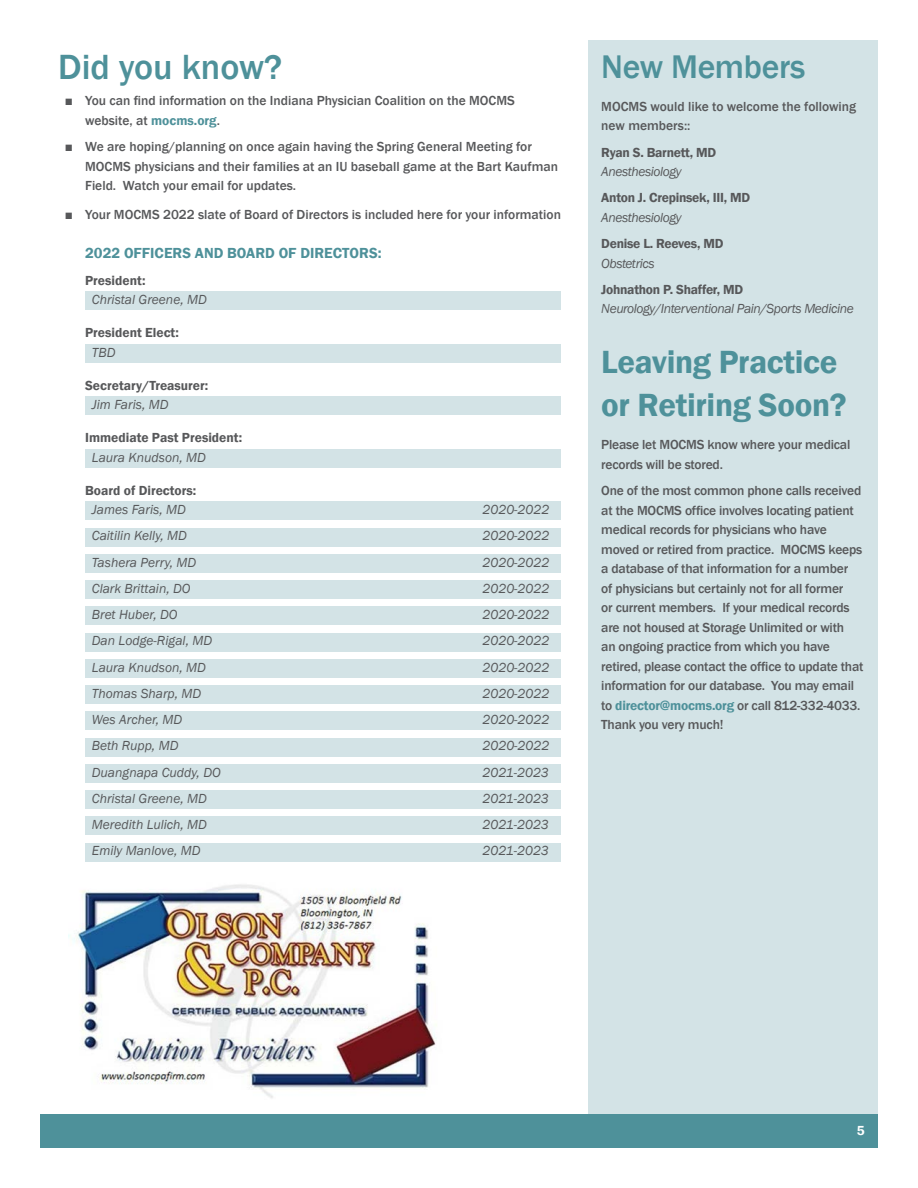
<style>
.page{position:relative;width:918px;height:1188px;background:#fff}
.page>*{position:absolute;margin:0;border:0;box-sizing:border-box;transform-origin:0 0}
.t1{font:500 36px "Franklin Gothic";color:#4e919a}
.h1_-_Sidebar{font:500 33.6px "Franklin Gothic";letter-spacing:-.01em;color:#4e919a}
.t2{font:600 33px/43.2px "Franklin Gothic";letter-spacing:-.01em;color:#4e919a}
.t3{font:600 15px "Franklin Gothic";color:#4e919a}
.t4{font:500 13.5px/19.5px "Franklin Gothic";letter-spacing:-.015em;color:#57585a}
.ul{font:italic 13.5px "Franklin Gothic";color:#57585a}
.ul-2{font:600 13.5px "Franklin Gothic";color:#57585a}
.ul-3{font:italic 13.5px "Franklin Gothic";letter-spacing:-.03em;color:#57585a}
.ul-4{font:600 13.5px "Franklin Gothic";letter-spacing:-.02em;color:#57585a}
.t5{font:600 13.5px "Franklin Gothic";color:#fff}
.s1{font-weight:600;color:#4e919a}
</style>
<div class="page">
<div style="left:823px;top:1114px;width:55px;height:34px;background:#4e919a"></div>
<div style="left:40px;top:1114px;width:783px;height:34px;background:#4e919a"></div>
<div style="left:85px;top:292px;width:476px;height:18px;background:#d3e3e6"></div>
<div style="left:85px;top:344px;width:476px;height:19px;background:#d3e3e6"></div>
<div style="left:85px;top:397px;width:476px;height:18px;background:#d3e3e6"></div>
<div style="left:85px;top:449px;width:476px;height:19px;background:#d3e3e6"></div>
<div style="left:85px;top:502px;width:476px;height:18px;background:#d3e3e6"></div>
<div style="left:85px;top:528px;width:476px;height:18px;background:#d3e3e6"></div>
<div style="left:85px;top:554px;width:476px;height:19px;background:#d3e3e6"></div>
<div style="left:85px;top:580px;width:476px;height:19px;background:#d3e3e6"></div>
<div style="left:85px;top:607px;width:476px;height:18px;background:#d3e3e6"></div>
<div style="left:85px;top:633px;width:476px;height:18px;background:#d3e3e6"></div>
<div style="left:85px;top:659px;width:476px;height:19px;background:#d3e3e6"></div>
<div style="left:85px;top:685px;width:476px;height:19px;background:#d3e3e6"></div>
<div style="left:85px;top:712px;width:476px;height:18px;background:#d3e3e6"></div>
<div style="left:85px;top:738px;width:476px;height:18px;background:#d3e3e6"></div>
<div style="left:85px;top:764px;width:476px;height:19px;background:#d3e3e6"></div>
<div style="left:85px;top:790px;width:476px;height:19px;background:#d3e3e6"></div>
<div style="left:85px;top:817px;width:476px;height:18px;background:#d3e3e6"></div>
<div style="left:85px;top:843px;width:476px;height:18px;background:#d3e3e6"></div>
<div style="left:588px;top:40px;width:290px;height:1074px;background:#d3e3e6"></div>
<img style="left:68px;top:884px;width:369px;height:214px">
<p class="t1" style="left:58px;top:45px;width:226px">Did you know?</p>
<p class="t4" style="left:85px;top:91px;width:431px;text-indent:-20px">■ You can find information on the Indiana Physician Coalition on the MOCMS website, at <span class="s1">mocms.org</span>.</p>
<p class="t4" style="left:85px;top:137px;width:474px;text-indent:-20px">■ We are hoping/planning on once again having the Spring General Meeting for<br>MOCMS physicians and their families at an IU baseball game at the Bart Kaufman<br>Field. Watch your email for updates.</p>
<p class="t4" style="left:65px;top:205px;width:498px">■ Your MOCMS 2022 slate of Board of Directors is included here for your information</p>
<p class="t3" style="left:85px;top:244px;width:298px">2022 OFFICERS AND BOARD OF DIRECTORS:</p>
<p class="ul-2" style="left:85px;top:272px;width:62px">President:</p>
<p class="ul" style="left:92px;top:291px;width:116px">Christal Greene, MD</p>
<p class="ul-2" style="left:85px;top:324px;width:95px">President Elect:</p>
<p class="ul" style="left:92px;top:344px;width:25px">TBD</p>
<p class="ul-2" style="left:85px;top:377px;width:125px">Secretary/Treasurer:</p>
<p class="ul" style="left:92px;top:396px;width:78px">Jim Faris, MD</p>
<p class="ul-2" style="left:85px;top:429px;width:159px">Immediate Past President:</p>
<p class="ul" style="left:92px;top:449px;width:116px">Laura Knudson, MD</p>
<p class="ul-2" style="left:85px;top:482px;width:113px">Board of Directors:</p>
<p class="ul" style="left:92px;top:501px;width:96px">James Faris, MD</p>
<p class="ul" style="left:483px;top:501px;width:68px">2020-2022</p>
<p class="ul" style="left:92px;top:527px;width:97px">Caitilin Kelly, MD</p>
<p class="ul" style="left:483px;top:527px;width:68px">2020-2022</p>
<p class="ul" style="left:92px;top:554px;width:106px">Tashera Perry, MD</p>
<p class="ul" style="left:483px;top:554px;width:68px">2020-2022</p>
<p class="ul" style="left:92px;top:580px;width:100px">Clark Brittain, DO</p>
<p class="ul" style="left:483px;top:580px;width:68px">2020-2022</p>
<p class="ul" style="left:92px;top:606px;width:87px">Bret Huber, DO</p>
<p class="ul" style="left:483px;top:606px;width:68px">2020-2022</p>
<p class="ul" style="left:92px;top:632px;width:122px">Dan Lodge-Rigal, MD</p>
<p class="ul" style="left:483px;top:632px;width:68px">2020-2022</p>
<p class="ul" style="left:92px;top:659px;width:116px">Laura Knudson, MD</p>
<p class="ul" style="left:483px;top:659px;width:68px">2020-2022</p>
<p class="ul" style="left:92px;top:685px;width:111px">Thomas Sharp, MD</p>
<p class="ul" style="left:483px;top:685px;width:68px">2020-2022</p>
<p class="ul" style="left:92px;top:711px;width:92px">Wes Archer, MD</p>
<p class="ul" style="left:483px;top:711px;width:68px">2020-2022</p>
<p class="ul" style="left:92px;top:737px;width:88px">Beth Rupp, MD</p>
<p class="ul" style="left:483px;top:737px;width:68px">2020-2022</p>
<p class="ul" style="left:92px;top:764px;width:130px">Duangnapa Cuddy, DO</p>
<p class="ul" style="left:483px;top:764px;width:68px">2021-2023</p>
<p class="ul" style="left:92px;top:790px;width:116px">Christal Greene, MD</p>
<p class="ul" style="left:483px;top:790px;width:68px">2021-2023</p>
<p class="ul" style="left:92px;top:816px;width:117px">Meredith Lulich, MD</p>
<p class="ul" style="left:483px;top:816px;width:68px">2021-2023</p>
<p class="ul" style="left:92px;top:842px;width:110px">Emily Manlove, MD</p>
<p class="ul" style="left:483px;top:842px;width:68px">2021-2023</p>
<p class="h1_-_Sidebar" style="left:601px;top:46px;width:206px">New Members</p>
<p class="t4" style="left:601px;top:97px;width:256px">MOCMS would like to welcome the following new members::</p>
<p class="ul-4" style="left:601px;top:144px;width:116px">Ryan S. Barnett, MD</p>
<p class="ul-3" style="left:601px;top:163px;width:82px">Anesthesiology</p>
<p class="ul-4" style="left:601px;top:189px;width:150px">Anton J. Crepinsek, III, MD</p>
<p class="ul-3" style="left:601px;top:209px;width:82px">Anesthesiology</p>
<p class="ul-4" style="left:601px;top:235px;width:124px">Denise L. Reeves, MD</p>
<p class="ul-3" style="left:601px;top:255px;width:55px">Obstetrics</p>
<p class="ul-4" style="left:601px;top:281px;width:144px">Johnathon P. Shaffer, MD</p>
<p class="ul-3" style="left:601px;top:300px;width:254px">Neurology/Interventional Pain/Sports Medicine</p>
<p class="t2" style="left:601px;top:341px;width:247px">Leaving Practice or Retiring Soon?</p>
<p class="t4" style="left:601px;top:435px;width:251px">Please let MOCMS know where your medical records will be stored.</p>
<p class="t4" style="left:601px;top:481px;width:264px">One of the most common phone calls received at the MOCMS office involves locating patient medical records for physicians who have moved or retired from practice. MOCMS keeps a database of that information for a number<br>of physicians but certainly not for all former<br>or current members. If your medical records are not housed at Storage Unlimited or with<br>an ongoing practice from which you have retired, please contact the office to update that information for our database. You may email to <span class="s1">director@mocms.org</span> or call 812-332-4033.<br>Thank you very much!</p>
<p class="t5" style="left:857px;top:1123px;width:9px">5</p>
</div>
